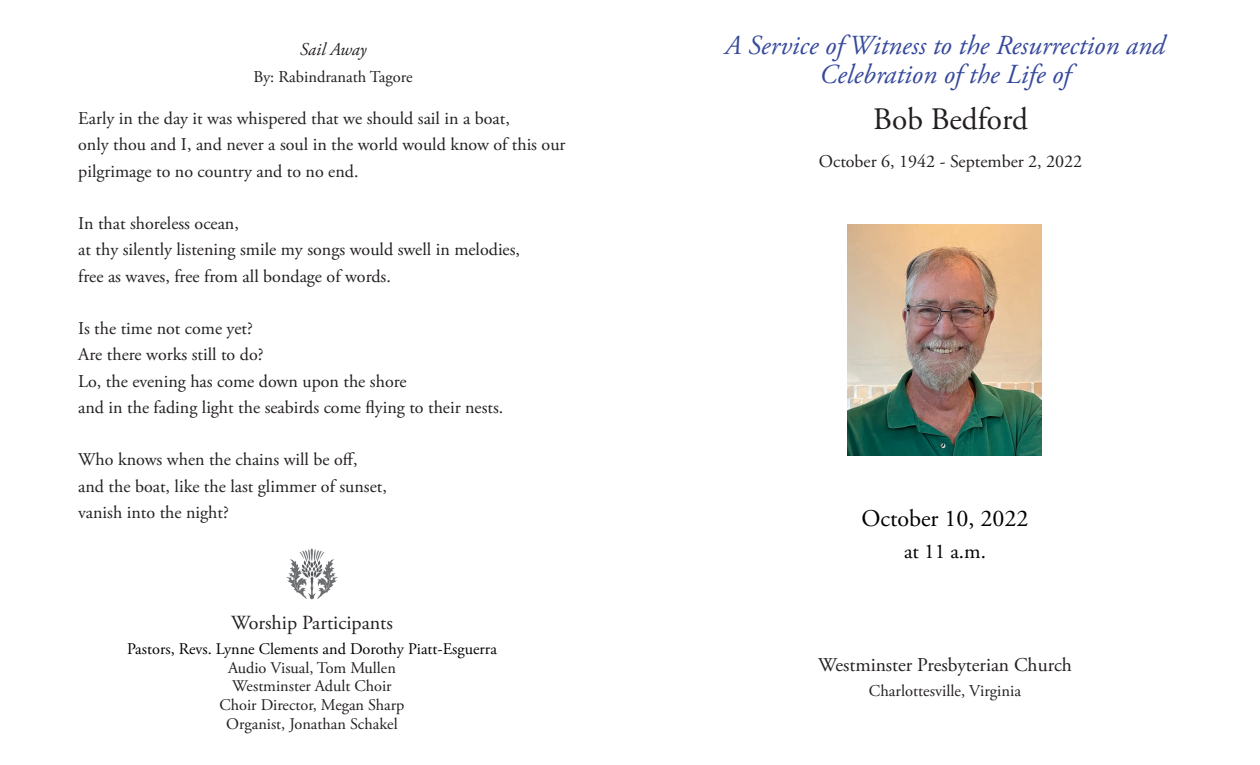
<style>
.page{position:relative;width:1260px;height:765px;background:#fff}
.page>*{position:absolute;margin:0;border:0;box-sizing:border-box;transform-origin:0 0}
.t1{font:31.25px "Adobe Garamond Pro";color:#231f20}
.t2{font:italic 27.5px "Adobe Garamond Pro";color:#36499b}
.t3{font:24px "Adobe Garamond Pro";color:#000}
.t4{font:21px "Adobe Garamond Pro";color:#000}
.t5{font:20px "Adobe Garamond Pro";color:#231f20}
.t6{font:19.5px "Adobe Garamond Pro";color:#231f20}
.t7{font:18px "Adobe Garamond Pro";color:#231f20}
.t8{font:italic 18px "Adobe Garamond Pro";color:#231f20}
.t9{font:16.5px "Adobe Garamond Pro";color:#231f20}
.t10{font:16.25px "Adobe Garamond Pro";color:#231f20}
.t11{font:16.25px "Adobe Garamond Pro";color:#000}
</style>
<div class="page">
<img style="left:848px;top:224px;width:194px;height:231px">
<img style="left:286px;top:548px;width:52px;height:52px">
<p class="t8" style="left:300px;top:39px;width:68px">Sail Away</p>
<p class="t9" style="left:253px;top:66px;width:161px">By: Rabindranath Tagore</p>
<p class="t7" style="left:78px;top:108px;width:433px">Early in the day it was whispered that we should sail in a boat,</p>
<p class="t7" style="left:78px;top:134px;width:489px">only thou and I, and never a soul in the world would know of this our</p>
<p class="t7" style="left:78px;top:160px;width:282px">pilgrimage to no country and to no end.</p>
<p class="t7" style="left:78px;top:213px;width:162px">In that shoreless ocean,</p>
<p class="t7" style="left:78px;top:239px;width:443px">at thy silently listening smile my songs would swell in melodies,</p>
<p class="t7" style="left:78px;top:265px;width:314px">free as waves, free from all bondage of words.</p>
<p class="t7" style="left:78px;top:318px;width:176px">Is the time not come yet?</p>
<p class="t7" style="left:78px;top:344px;width:187px">Are there works still to do?</p>
<p class="t7" style="left:78px;top:370px;width:330px">Lo, the evening has come down upon the shore</p>
<p class="t7" style="left:78px;top:396px;width:427px">and in the fading light the seabirds come flying to their nests.</p>
<p class="t7" style="left:78px;top:449px;width:281px">Who knows when the chains will be off,</p>
<p class="t7" style="left:78px;top:475px;width:310px">and the boat, like the last glimmer of sunset,</p>
<p class="t7" style="left:78px;top:501px;width:152px">vanish into the night?</p>
<p class="t5" style="left:231px;top:611px;width:163px">Worship Participants</p>
<p class="t11" style="left:127px;top:639px;width:371px">Pastors, Revs. Lynne Clements and Dorothy Piatt-Esguerra</p>
<p class="t10" style="left:228px;top:658px;width:169px">Audio Visual, Tom Mullen</p>
<p class="t10" style="left:232px;top:677px;width:161px">Westminster Adult Choir</p>
<p class="t10" style="left:219px;top:695px;width:187px">Choir Director, Megan Sharp</p>
<p class="t10" style="left:226px;top:714px;width:173px">Organist, Jonathan Schakel</p>
<p class="t2" style="left:725px;top:29px;width:442px">A Service of Witness to the Resurrection and</p>
<p class="t2" style="left:820px;top:58px;width:252px">Celebration of the Life of</p>
<p class="t1" style="left:873px;top:101px;width:156px">Bob Bedford</p>
<p class="t7" style="left:819px;top:150px;width:265px">October 6, 1942 - September 2, 2022</p>
<p class="t3" style="left:861px;top:504px;width:169px">October 10, 2022</p>
<p class="t4" style="left:904px;top:539px;width:83px">at 11 a.m.</p>
<p class="t6" style="left:818px;top:653px;width:255px">Westminster Presbyterian Church</p>
<p class="t9" style="left:869px;top:681px;width:154px">Charlottesville, Virginia</p>
</div>
